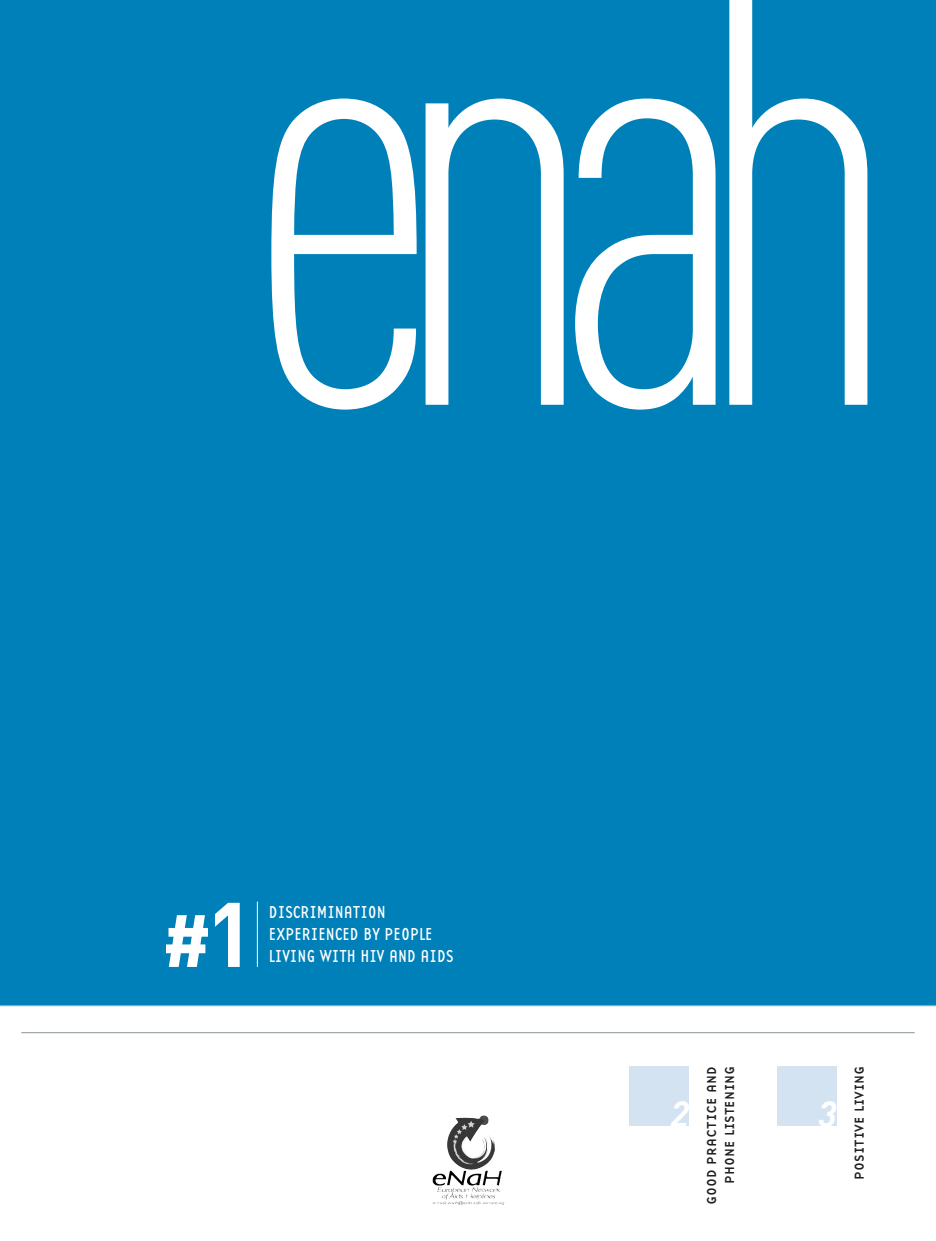
<style>
.page{position:relative;width:936px;height:1241px;background:#fff}
.page>*{position:absolute;margin:0;border:0;box-sizing:border-box;transform-origin:0 0}
.t1{font:300 600px "DIN Cond";color:#fff}
.t2{font:700 72px "DIN";color:#fff}
.t3{font:italic 700 36px "DIN";color:#fff}
.t4{font:18px/21.6px "Base Twelve Sans Smallcaps";color:#fff}
.t5{font:18px/18px "Base Twelve Sans Smallcaps";color:#231f20;text-align:right}
.s1{font-size:90px}
</style>
<div class="page">
<div style="left:0;top:0;width:935px;height:1006px;background:#0080b9"></div>
<hr style="left:21px;top:1032px;width:893px;height:1px;background:#8b9499">
<div style="left:777px;top:1065px;width:59px;height:60px;background:#d4e3f1"></div>
<div style="left:629px;top:1065px;width:60px;height:60px;background:#d4e3f1"></div>
<hr style="left:257px;top:901px;width:1px;height:65px;background:#fff">
<img style="left:463px;top:1115px;width:25px;height:34px">
<h1 class="t1" style="left:242px;top:-149px;width:663px">enah</h1>
<h2 class="t2" style="left:162px;top:893px;width:94px">#<span class="s1">1</span></h2>
<p class="t4" style="left:269px;top:901px;width:165px">DISCRIMINATION<br>EXPERIENCED BY PEOPLE</p>
<p class="t4" style="left:269px;top:944px;width:186px">LIVING WITH HIV AND AIDS</p>
<h3 class="t3" style="left:670px;top:1090px;width:20px">2</h3>
<p class="t5" style="left:700px;top:1205px;width:141px;rotate:-90deg">good practice and phone listening</p>
<h3 class="t3" style="left:818px;top:1090px;width:20px">3</h3>
<p class="t5" style="left:848px;top:1179px;width:116px;rotate:-90deg">positive living</p>
</div>
